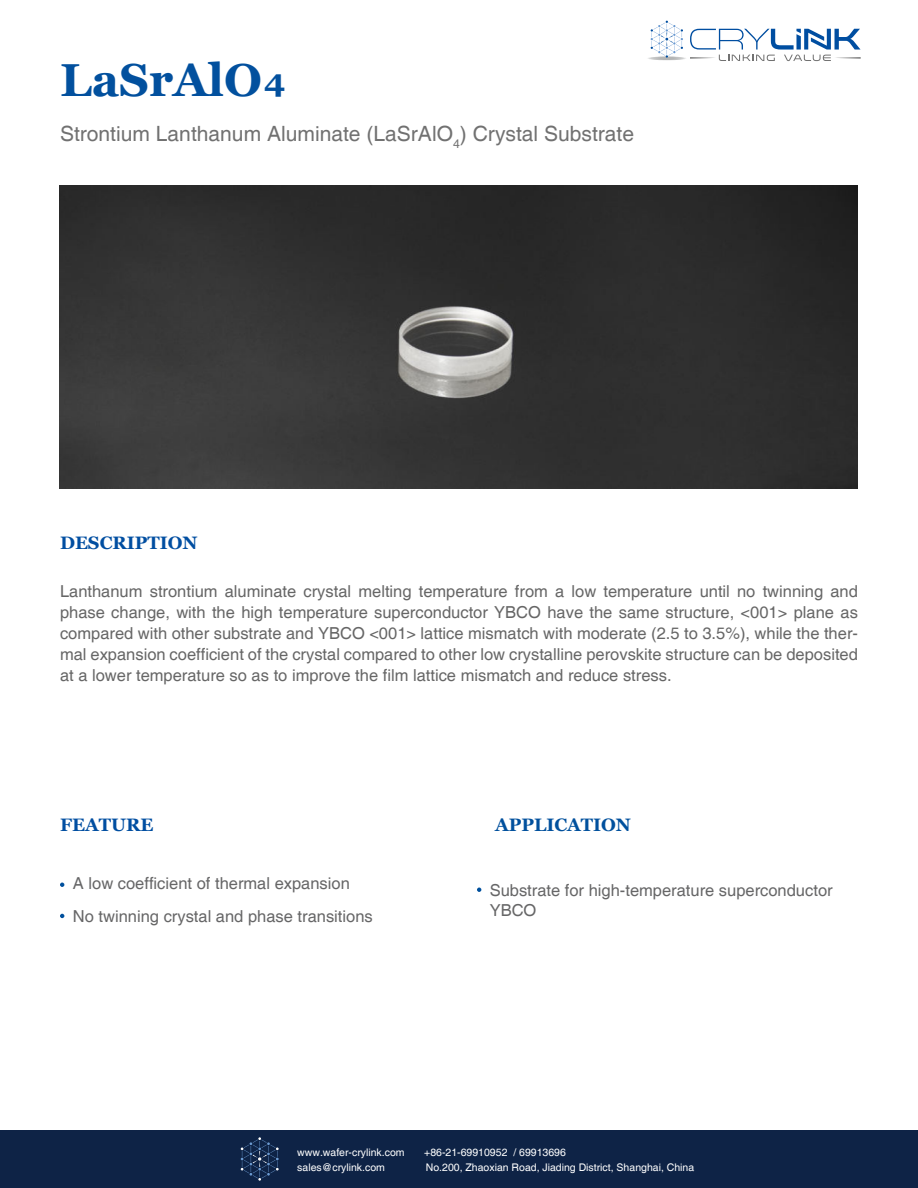
<style>
.page{position:relative;width:918px;height:1188px;background:#fff}
.page>*{position:absolute;margin:0;border:0;box-sizing:border-box;transform-origin:0 0}
.t1{font:700 46.2px "Georgia";color:#02509e}
.t2{font:21px "Helvetica";color:#717171}
.t3{font:700 18px "Georgia";color:#004ea1}
.t4{font:700 18px "Georgia";color:#00509d}
.t5{font:16.5px/21px "Helvetica";color:#666;text-align:justify}
.t6{font:16.5px/33px "Helvetica";color:#666667}
.t7{font:10.5px/15px "Helvetica";color:#fff}
</style>
<div class="page">
<hr style="left:646px;top:56px;width:41px;height:4px;background:#f9f9f9;border-radius:50%">
<hr style="left:647px;top:56px;width:39px;height:4px;background:#f1f2f2;border-radius:50%">
<hr style="left:648px;top:57px;width:38px;height:3px;background:#d6d7d7;border-radius:50%">
<hr style="left:650px;top:57px;width:34px;height:3px;background:#d0d1d1;border-radius:50%">
<hr style="left:652px;top:57px;width:30px;height:3px;background:#cbcccc;border-radius:50%">
<hr style="left:654px;top:57px;width:26px;height:3px;background:#c6c7c7;border-radius:50%">
<hr style="left:656px;top:57px;width:22px;height:3px;background:#c2c3c3;border-radius:50%">
<svg style="left:651px;top:21px;width:32px;height:38px"></svg>
<svg style="left:690px;top:29px;width:171px;height:32px"></svg>
<svg style="left:60px;top:883px;width:4px;height:4px"></svg>
<svg style="left:60px;top:914px;width:4px;height:4px"></svg>
<svg style="left:477px;top:888px;width:4px;height:4px"></svg>
<div style="left:0;top:1130px;width:918px;height:58px;background:#0e2346"></div>
<svg style="left:241px;top:1137px;width:38px;height:44px"></svg>
<img style="left:60px;top:186px;width:798px;height:303px">
<h1 class="t1" style="left:60px;top:61px;width:229px">LaSrAlO₄</h1>
<p class="t2" style="left:60px;top:126px;width:576px">Strontium Lanthanum Aluminate (LaSrAlO<sub>4</sub>) Crystal Substrate</p>
<p class="t3" style="left:60px;top:535px;width:139px">DESCRIPTION</p>
<p class="t5" style="left:60px;top:582px;width:799px">Lanthanum strontium aluminate crystal melting temperature from a low temperature until no twinning and phase change, with the high temperature superconductor YBCO have the same structure, &lt;001&gt; plane as compared with other substrate and YBCO &lt;001&gt; lattice mismatch with moderate (2.5 to 3.5%), while the ther&shy;mal expansion coefficient of the crystal compared to other low crystalline perovskite structure can be deposited at a lower temperature so as to improve the film lattice mismatch and reduce stress.</p>
<p class="t3" style="left:60px;top:817px;width:95px">FEATURE</p>
<p class="t6" style="left:73px;top:868px;width:301px">A low coefficient of thermal expansion<br>No twinning crystal and phase transitions</p>
<p class="t4" style="left:495px;top:817px;width:137px">APPLICATION</p>
<p class="t6" style="left:490px;top:882px;width:344px;line-height:19.8px">Substrate for high-temperature superconductor<br>YBCO</p>
<p class="t7" style="left:297px;top:1145px;width:109px">www.wafer-crylink.com</p>
<p class="t7" style="left:297px;top:1160px;width:89px">sales@crylink.com</p>
<p class="t7" style="left:424px;top:1145px;width:271px">+86-21-69910952 / 69913696<br>No.200, Zhaoxian Road, Jiading District, Shanghai, China</p>
</div>
